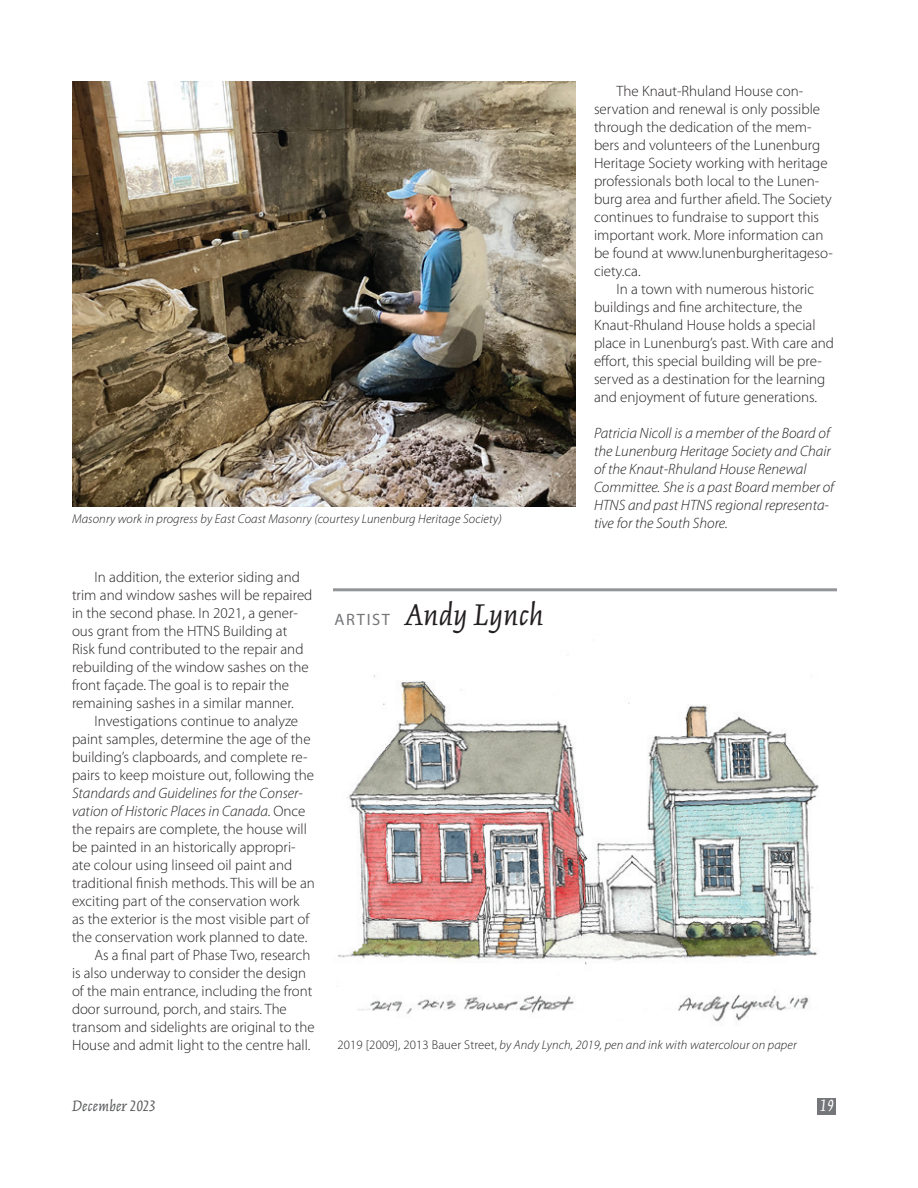
<style>
.page{position:relative;width:918px;height:1188px;background:#fff}
.page>*{position:absolute;margin:0;border:0;box-sizing:border-box;transform-origin:0 0}
.t1{font:italic 33px "Kinesis Pro 3";letter-spacing:.01em;color:#231f20}
.t2{font:italic 18px "Kinesis Pro 3";color:#fff}
.t3{font:italic 16.5px "Kinesis Pro 3";letter-spacing:.01em;color:#57585a}
.t4{font:300 15px/18px "Myriad Pro";color:#231f20}
.t5{font:italic 300 15px/18px "Myriad Pro";color:#231f20}
.t6{font:italic 300 12.75px "Myriad Pro";letter-spacing:.01em;color:#231f20}
.s1{font-style:normal}
.s2{font-family:"Myriad Pro";font-style:normal;font-size:16.5px;color:#757679}
</style>
<div class="page">
<div style="left:817px;top:1098px;width:19px;height:17px;background:#757679"></div>
<img style="left:72px;top:81px;width:504px;height:426px">
<img style="left:337px;top:655px;width:482px;height:367px">
<hr style="left:333px;top:588px;width:504px;height:3px;background:#939598">
<p class="t6" style="left:72px;top:512px;width:431px">Masonry work in progress by East Coast Masonry (courtesy Lunenburg Heritage Society)</p>
<p class="t4" style="left:594px;top:82px;width:240px;text-indent:22px">The Knaut-Rhuland House con&shy;servation and renewal is only possible through the dedication of the mem&shy;bers and volunteers of the Lunenburg Heritage Society working with heritage professionals both local to the Lunen&shy;burg area and further afield. The Society continues to fundraise to support this important work. More information can be found at www.lunenburgheritageso&shy;ciety.ca.</p>
<p class="t4" style="left:594px;top:280px;width:242px;text-indent:22px">In a town with numerous historic buildings and fine architecture, the Knaut-Rhuland House holds a special place in Lunenburg’s past. With care and effort, this special building will be pre&shy;served as a destination for the learning and enjoyment of future generations.</p>
<p class="t5" style="left:594px;top:424px;width:242px">Patricia Nicoll is a member of the Board of the Lunenburg Heritage Society and Chair of the Knaut-Rhuland House Renewal Committee. She is a past Board member of HTNS and past HTNS regional representa&shy;tive for the South Shore.</p>
<p class="t4" style="left:72px;top:568px;width:242px;text-indent:22px">In addition, the exterior siding and trim and window sashes will be repaired in the second phase. In 2021, a gener&shy;ous grant from the HTNS Building at Risk fund contributed to the repair and rebuilding of the window sashes on the front façade. The goal is to repair the remaining sashes in a similar manner.</p>
<p class="t4" style="left:72px;top:712px;width:244px;text-align:center">Investigations continue to analyze<br>paint samples, determine the age of the building’s clapboards, and complete re&shy;pairs to keep moisture out, following the</p>
<p class="t5" style="left:72px;top:784px;width:232px">Standards and Guidelines for the Conser-</p>
<p class="t5" style="left:72px;top:802px;width:235px">vation of Historic Places in Canada. <span class="s1">Once</span></p>
<p class="t4" style="left:72px;top:820px;width:236px">the repairs are complete, the house will</p>
<p class="t4" style="left:72px;top:838px;width:225px">be painted in an historically appropri-</p>
<p class="t4" style="left:72px;top:856px;width:222px">ate colour using linseed oil paint and</p>
<p class="t4" style="left:72px;top:874px;width:244px">traditional finish methods. This will be an</p>
<p class="t4" style="left:72px;top:892px;width:229px">exciting part of the conservation work</p>
<p class="t4" style="left:72px;top:910px;width:239px">as the exterior is the most visible part of</p>
<p class="t4" style="left:72px;top:928px;width:237px">the conservation work planned to date.</p>
<p class="t4" style="left:94px;top:946px;width:217px">As a final part of Phase Two, research</p>
<p class="t4" style="left:72px;top:964px;width:236px">is also underway to consider the design</p>
<p class="t4" style="left:72px;top:982px;width:242px">of the main entrance, including the front</p>
<p class="t4" style="left:72px;top:1000px;width:216px">door surround, porch, and stairs. The</p>
<p class="t4" style="left:72px;top:1018px;width:244px">transom and sidelights are original to the</p>
<p class="t4" style="left:72px;top:1036px;width:240px">House and admit light to the centre hall.</p>
<h1 class="t1" style="left:335px;top:596px;width:211px"><span class="s2">ARTIST</span> Andy Lynch</h1>
<p class="t6" style="left:338px;top:1038px;width:461px"><span class="s1">2019 [2009], 2013 Bauer Street,</span> by Andy Lynch, 2019, pen and ink with watercolour on paper</p>
<p class="t3" style="left:72px;top:1097px;width:85px">December 2023</p>
<p class="t2" style="left:820px;top:1096px;width:15px">19</p>
</div>
